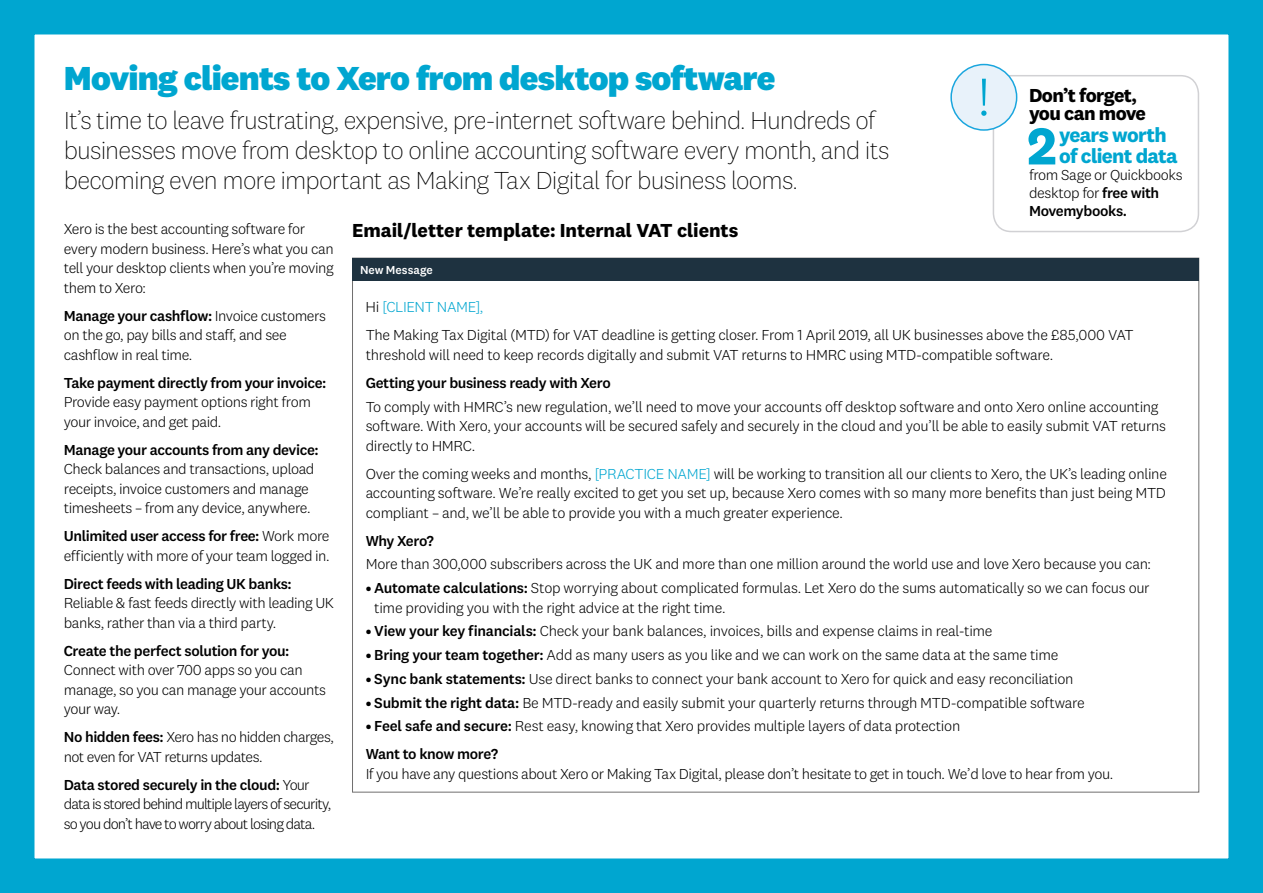
<style>
.page{position:relative;width:1263px;height:893px;background:#fff}
.page>*{position:absolute;margin:0;border:0;box-sizing:border-box;transform-origin:0 0}
.t1{font:700 53.7px "National 2";color:#00a6d0}
.t2{font:800 34.5px "National 2";letter-spacing:-.025em;color:#00a6d0}
.t3{font:200 25.5px/30px "National 2";letter-spacing:-.03em;color:#000}
.t4{font:700 20.55px/21px "National 2";letter-spacing:-.03em;color:#00a6d0}
.t5{font:700 19.5px "National 2";letter-spacing:-.01em;color:#000}
.t6{font:700 19.5px/18px "National 2";letter-spacing:-.03em;color:#000}
.t7{font:300 15px/19.5px "National 2";letter-spacing:-.025em;color:#000}
.t8{font:500 15px "National 2";letter-spacing:-.025em;color:#000}
.t9{font:300 15px/19.5px "National 2";letter-spacing:-.06em;color:#000}
.t10{font:500 12px "National 2";letter-spacing:-.005em;color:#fff}
.s1{font-weight:500}
.s2{color:#00a6d0}
</style>
<div class="page">
<div style="left:0;top:0;width:1263px;height:893px;border:34px solid #00a6d0"></div>
<div style="left:352px;top:258px;width:847px;height:23px;background:#1e3240"></div>
<div style="left:993px;top:75px;width:206px;height:157px;border:2px solid #d1d1d4;border-radius:18px"></div>
<div style="left:951px;top:65px;width:66px;height:65px;background:#e8f2fa;border-radius:50%"></div>
<div style="left:950px;top:64px;width:67px;height:67px;border:2px solid #1aa6de;border-radius:50%"></div>
<svg style="left:981px;top:79px;width:5px;height:37px"></svg>
<h2 class="t2" style="left:64px;top:57px;width:713px">Moving clients to Xero from desktop software</h2>
<p class="t3" style="left:64px;top:105px;width:827px">It’s time to leave frustrating, expensive, pre-internet software behind. Hundreds of businesses move from desktop to online accounting software every month, and its becoming even more important as Making Tax Digital for business looms.</p>
<p class="t7" style="left:64px;top:219px;width:272px">Xero is the best accounting software for every modern business. Here’s what you can tell your desktop clients when you’re moving them to Xero:</p>
<p class="t7" style="left:64px;top:306px;width:264px"><span class="s1">Manage your cashflow:</span> Invoice customers on the go, pay bills and staff, and see cashflow in real time.</p>
<p class="t8" style="left:64px;top:373px;width:264px">Take payment directly from your invoice:</p>
<p class="t7" style="left:64px;top:392px;width:249px">Provide easy payment options right from your invoice, and get paid.</p>
<p class="t8" style="left:64px;top:440px;width:256px">Manage your accounts from any device:</p>
<p class="t7" style="left:64px;top:459px;width:252px">Check balances and transactions, upload receipts, invoice customers and manage timesheets – from any device, anywhere.</p>
<p class="t7" style="left:64px;top:526px;width:267px"><span class="s1">Unlimited user access for free:</span> Work more efficiently with more of your team logged in.</p>
<p class="t8" style="left:64px;top:574px;width:229px">Direct feeds with leading UK banks:</p>
<p class="t7" style="left:64px;top:593px;width:272px">Reliable &amp; fast feeds directly with leading UK banks, rather than via a third party.</p>
<p class="t8" style="left:64px;top:641px;width:227px">Create the perfect solution for you:</p>
<p class="t7" style="left:64px;top:660px;width:264px">Connect with over 700 apps so you can manage, so you can manage your accounts your way.</p>
<p class="t7" style="left:64px;top:727px;width:272px"><span class="s1">No hidden fees:</span> Xero has no hidden charges, not even for VAT returns updates.</p>
<p class="t9" style="left:64px;top:775px;width:269px"><span class="s1">Data stored securely in the cloud:</span> Your data is stored behind multiple layers of security, so you don’t have to worry about losing data.</p>
<h3 class="t6" style="left:1029px;top:86px;width:118px">Don’t forget, you can move</h3>
<h1 class="t1" style="left:1027px;top:113px;width:31px">2</h1>
<h3 class="t4" style="left:1059px;top:124px;width:120px">years worth of client data</h3>
<p class="t7" style="left:1029px;top:166px;width:155px;line-height:18px">from Sage or Quickbooks desktop for <span class="s1">free with<br>Movemybooks.</span></p>
<h3 class="t5" style="left:352px;top:219px;width:388px">Email/letter template: Internal VAT clients</h3>
<p class="t10" style="left:360px;top:263px;width:74px">New Message</p>
<p class="t7" style="left:366px;top:293px;width:769px;line-height:28px">Hi <span class="s2">[CLIENT NAME],<br></span>The Making Tax Digital (MTD) for VAT deadline is getting closer. From 1 April 2019, all UK businesses above the £85,000 VAT</p>
<p class="t7" style="left:366px;top:345px;width:689px">threshold will need to keep records digitally and submit VAT returns to HMRC using MTD-compatible software.</p>
<p class="t8" style="left:366px;top:374px;width:247px">Getting your business ready with Xero</p>
<p class="t7" style="left:366px;top:397px;width:802px">To comply with HMRC’s new regulation, we’ll need to move your accounts off desktop software and onto Xero online accounting software. With Xero, your accounts will be secured safely and securely in the cloud and you’ll be able to easily submit VAT returns directly to HMRC.</p>
<p class="t7" style="left:366px;top:464px;width:803px;text-align:justify">Over the coming weeks and months, <span class="s2">[PRACTICE NAME]</span> will be working to transition all our clients to Xero, the UK’s leading online accounting software. We’re really excited to get you set up, because Xero comes with so many more benefits than just being MTD compliant – and, we’ll be able to provide you with a much greater experience.</p>
<p class="t8" style="left:366px;top:531px;width:70px">Why Xero?</p>
<p class="t7" style="left:366px;top:554px;width:787px">More than 300,000 subscribers across the UK and more than one million around the world use and love Xero because you can:</p>
<p class="t7" style="left:374px;top:578px;width:777px;text-indent:-9px"><span class="s1">• Automate calculations:</span> Stop worrying about complicated formulas. Let Xero do the sums automatically so we can focus our time providing you with the right advice at the right time.</p>
<p class="t7" style="left:366px;top:621px;width:628px"><span class="s1">• View your key financials:</span> Check your bank balances, invoices, bills and expense claims in real-time</p>
<p class="t7" style="left:366px;top:645px;width:694px"><span class="s1">• Bring your team together:</span> Add as many users as you like and we can work on the same data at the same time</p>
<p class="t7" style="left:366px;top:669px;width:709px"><span class="s1">• Sync bank statements:</span> Use direct banks to connect your bank account to Xero for quick and easy reconciliation</p>
<p class="t7" style="left:366px;top:693px;width:721px"><span class="s1">• Submit the right data:</span> Be MTD-ready and easily submit your quarterly returns through MTD-compatible software</p>
<p class="t7" style="left:366px;top:712px;width:596px;line-height:28px"><span class="s1">• Feel safe and secure:</span> Rest easy, knowing that Xero provides multiple layers of data protection<br><span class="s1">Want to know more?</span></p>
<p class="t7" style="left:366px;top:764px;width:749px">If you have any questions about Xero or Making Tax Digital, please don’t hesitate to get in touch. We’d love to hear from you.</p>
</div>
